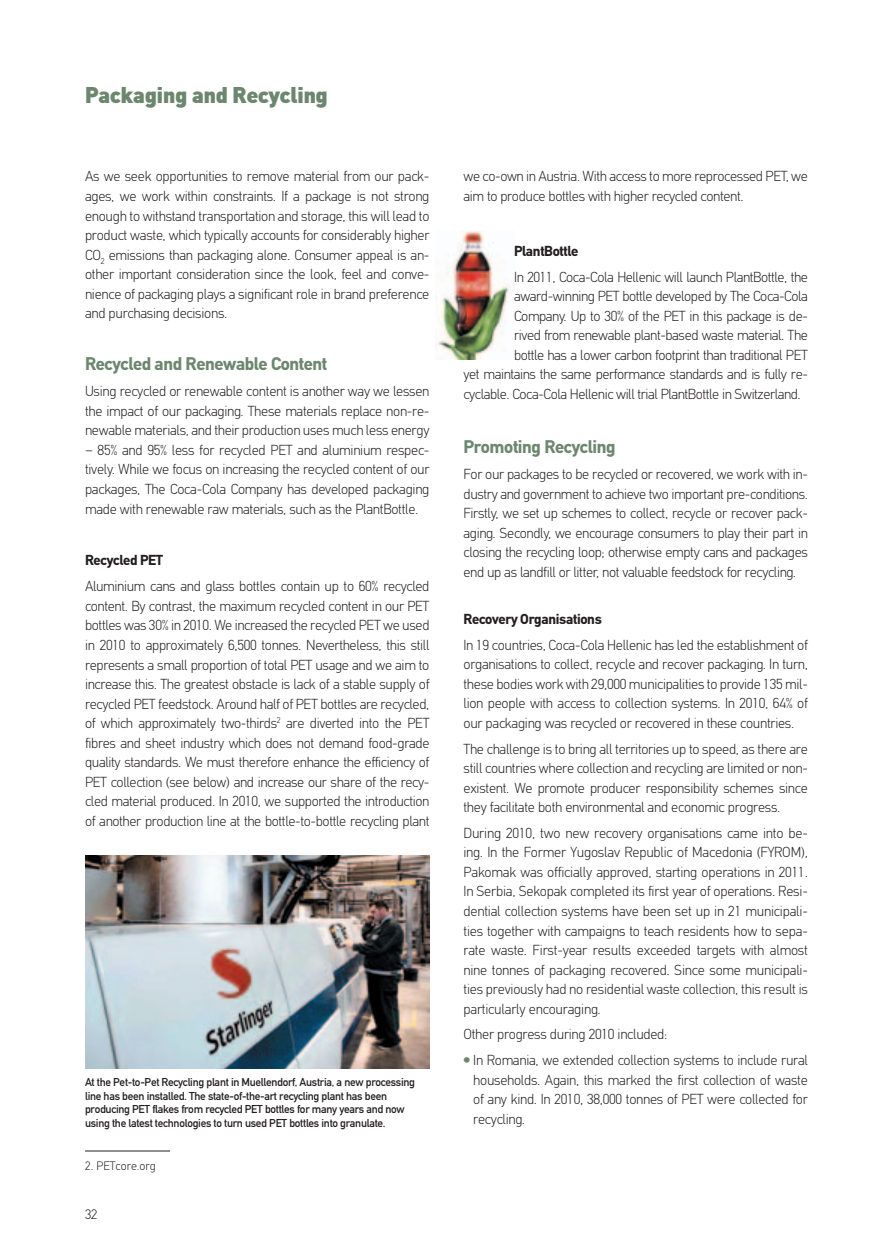
<style>
.page{position:relative;width:893px;height:1255px;background:#fff}
.page>*{position:absolute;margin:0;border:0;box-sizing:border-box;transform-origin:0 0}
.t1{font:900 22.5px "CF Din";color:#6d876f}
.t2{font:700 18px "CF Din";letter-spacing:-.02em;color:#6d876f}
.t3{font:300 14.25px/19.5px "CF Din";letter-spacing:-.025em;color:#231f20;text-align:justify}
.t4{font:700 14.25px "CF Din";letter-spacing:-.02em;color:#231f20}
.t5{font:300 13.5px "CF Din";color:#231f20}
.t6{font:300 12px "CF Din";color:#231f20}
.t7{font:11.25px/13.5px "CF Din";letter-spacing:-.025em;color:#231f20}
.s1{font-weight:900;color:#6d876f}
</style>
<div class="page">
<img style="left:436px;top:231px;width:78px;height:128px">
<img style="left:85px;top:855px;width:344px;height:213px">
<hr style="left:85px;top:1150px;width:85px;height:1px;background:#231f20">
<h1 class="t1" style="left:85px;top:82px;width:244px">Packaging and Recycling</h1>
<p class="t3" style="left:85px;top:167px;width:346px">As we seek opportunities to remove material from our pack&shy;ages, we work within constraints. If a package is not strong enough to withstand transportation and storage, this will lead to product waste, which typically accounts for considerably higher CO<sub>2</sub> emissions than packaging alone. Consumer appeal is an&shy;other important consideration since the look, feel and conve&shy;nience of packaging plays a significant role in brand preference and purchasing decisions.</p>
<p class="t2" style="left:85px;top:354px;width:244px">Recycled and Renewable Content</p>
<p class="t3" style="left:85px;top:381px;width:346px">Using recycled or renewable content is another way we lessen the impact of our packaging. These materials replace non-re&shy;newable materials, and their production uses much less energy</p>
<p class="t3" style="left:85px;top:440px;width:346px">– 85% and 95% less for recycled PET and aluminium respec&shy;tively. While we focus on increasing the recycled content of our packages, The Coca-Cola Company has developed packaging made with renewable raw materials, such as the PlantBottle.</p>
<p class="t4" style="left:85px;top:552px;width:80px">Recycled PET</p>
<p class="t3" style="left:85px;top:576px;width:346px">Aluminium cans and glass bottles contain up to 60% recycled content. By contrast, the maximum recycled content in our PET bottles was 30% in 2010. We increased the recycled PET we used in 2010 to approximately 6,500 tonnes. Nevertheless, this still represents a small proportion of total PET usage and we aim to increase this. The greatest obstacle is lack of a stable supply of recycled PET feedstock. Around half of PET bottles are recycled, of which approximately two-thirds<sup>2</sup> are diverted into the PET fibres and sheet industry which does not demand food-grade quality standards. We must therefore enhance the efficiency of PET collection (see below) and increase our share of the recy&shy;cled material produced. In 2010, we supported the introduction of another production line at the bottle-to-bottle recycling plant</p>
<p class="t7" style="left:85px;top:1075px;width:332px">At the Pet-to-Pet Recycling plant in Muellendorf, Austria, a new processing line has been installed. The state-of-the-art recycling plant has been producing PET flakes from recycled PET bottles for many years and now using the latest technologies to turn used PET bottles into granulate.</p>
<p class="t6" style="left:85px;top:1159px;width:72px">2. PETcore.org</p>
<p class="t5" style="left:85px;top:1206px;width:14px">32</p>
<p class="t3" style="left:463px;top:167px;width:346px">we co-own in Austria. With access to more reprocessed PET, we aim to produce bottles with higher recycled content.</p>
<p class="t4" style="left:514px;top:243px;width:66px">PlantBottle</p>
<p class="t3" style="left:514px;top:267px;width:295px">In 2011, Coca-Cola Hellenic will launch PlantBottle, the</p>
<p class="t3" style="left:514px;top:286px;width:295px">award-winning PET bottle developed by The Coca-Cola</p>
<p class="t3" style="left:514px;top:306px;width:295px">Company. Up to 30% of the PET in this package is de-</p>
<p class="t3" style="left:514px;top:325px;width:295px">rived from renewable plant-based waste material. The</p>
<p class="t3" style="left:514px;top:345px;width:295px">bottle has a lower carbon footprint than traditional PET</p>
<p class="t3" style="left:463px;top:364px;width:346px">yet maintains the same performance standards and is fully re-</p>
<p class="t3" style="left:463px;top:384px;width:339px">cyclable. Coca-Cola Hellenic will trial PlantBottle in Switzerland.</p>
<p class="t2" style="left:463px;top:437px;width:154px">Promoting Recycling</p>
<p class="t3" style="left:463px;top:464px;width:346px">For our packages to be recycled or recovered, we work with in&shy;dustry and government to achieve two important pre-conditions.<br>Firstly, we set up schemes to collect, recycle or recover pack&shy;aging. Secondly, we encourage consumers to play their part in closing the recycling loop; otherwise empty cans and packages end up as landfill or litter, not valuable feedstock for recycling.</p>
<p class="t4" style="left:463px;top:611px;width:140px">Recovery Organisations</p>
<p class="t3" style="left:463px;top:635px;width:346px">In 19 countries, Coca-Cola Hellenic has led the establishment of organisations to collect, recycle and recover packaging. In turn, these bodies work with 29,000 municipalities to provide 135 mil&shy;lion people with access to collection systems. In 2010, 64% of our packaging was recycled or recovered in these countries.</p>
<p class="t3" style="left:463px;top:739px;width:346px">The challenge is to bring all territories up to speed, as there are still countries where collection and recycling are limited or non&shy;existent. We promote producer responsibility schemes since they facilitate both environmental and economic progress.</p>
<p class="t3" style="left:463px;top:823px;width:346px">During 2010, two new recovery organisations came into be&shy;ing. In the Former Yugoslav Republic of Macedonia (FYROM), Pakomak was officially approved, starting operations in 2011.<br>In Serbia, Sekopak completed its first year of operations. Resi&shy;dential collection systems have been set up in 21 municipali&shy;ties together with campaigns to teach residents how to sepa&shy;rate waste. First-year results exceeded targets with almost nine tonnes of packaging recovered. Since some municipali&shy;ties previously had no residential waste collection, this result is particularly encouraging.</p>
<p class="t3" style="left:463px;top:1024px;width:205px">Other progress during 2010 included:</p>
<p class="t3" style="left:473px;top:1050px;width:336px;text-indent:-10px"><span class="s1">•</span> In Romania, we extended collection systems to include rural households. Again, this marked the first collection of waste of any kind. In 2010, 38,000 tonnes of PET were collected for recycling.</p>
</div>
